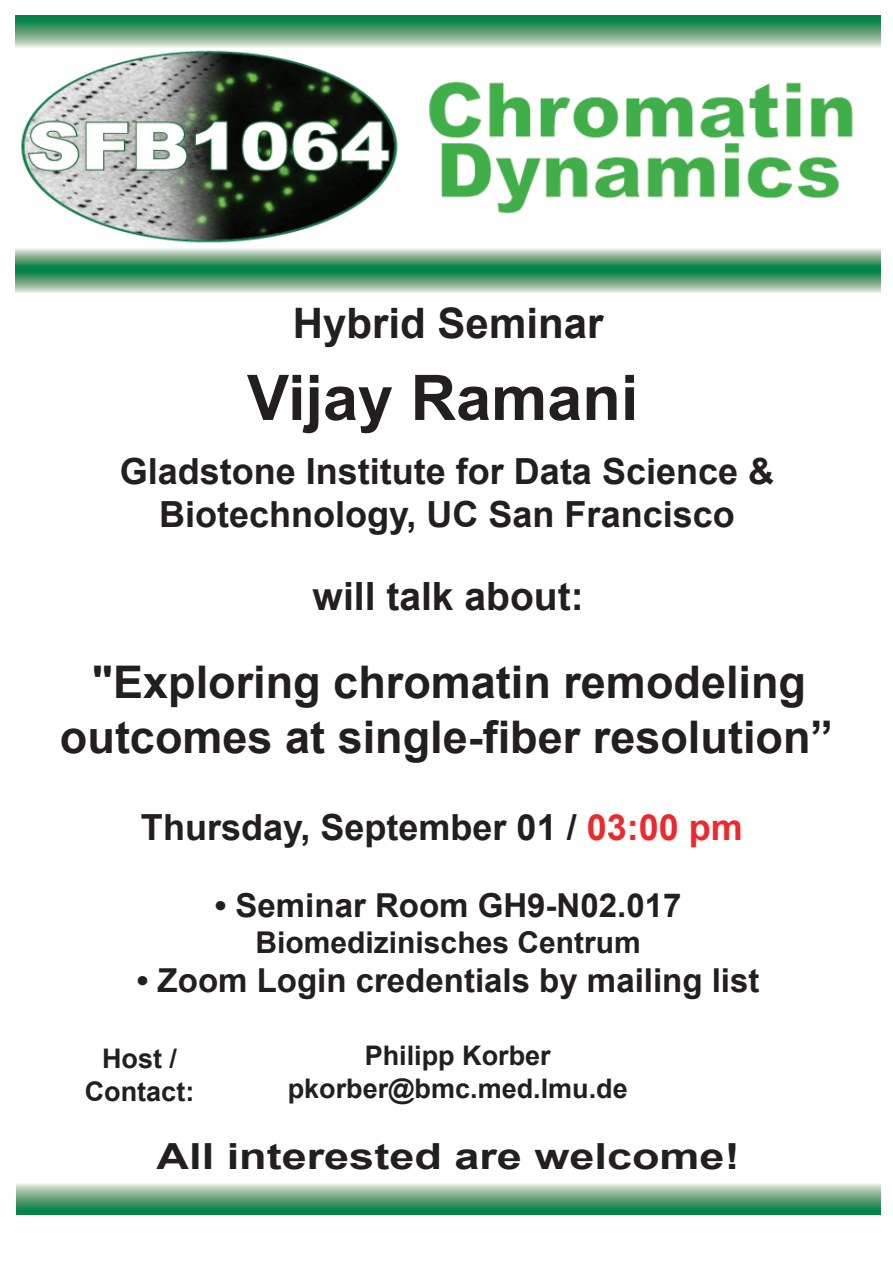
<style>
.page{position:relative;width:893px;height:1263px;background:#fff}
.page>*{position:absolute;margin:0;border:0;box-sizing:border-box;transform-origin:0 0}
.t1{font:700 63px "Arial";color:#231f20}
.t2{font:700 45px "Arial";color:#231f20}
.t3{font:700 42px "Arial";color:#231f20}
.t4{font:700 39px "Arial";color:#231f20}
.t5{font:700 36px/43.2px "Arial";color:#231f20;text-align:center}
.t6{font:700 36px "Arial";color:#231f20;scale:1.25 1}
.t7{font:700 33px "Arial";color:#231f20}
.t8{font:700 30px "Arial";color:#231f20}
.t9{font:700 27px/32.4px "Arial";color:#231f20;text-align:center}
.s1{color:#ec2a2d}
</style>
<div class="page">
<svg style="left:16px;top:1183px;width:864px;height:32px;background:#67a983"></svg>
<svg style="left:16px;top:248px;width:864px;height:45px;background:#6eac87"></svg>
<svg style="left:16px;top:15px;width:864px;height:33px;background:#64a781"></svg>
<img style="left:21px;top:50px;width:377px;height:193px">
<img style="left:429px;top:82px;width:423px;height:132px">
<p class="t3" style="left:293px;top:296px;width:312px">Hybrid Seminar</p>
<h1 class="t1" style="left:247px;top:356px;width:393px">Vijay Ramani</h1>
<p class="t5" style="left:120px;top:451px;width:656px">Gladstone Institute for Data Science &amp;<br>Biotechnology, UC San Francisco</p>
<p class="t4" style="left:312px;top:570px;width:272px">will talk about:</p>
<p class="t2" style="left:92px;top:653px;width:715px">"Exploring chromatin remodeling</p>
<p class="t2" style="left:60px;top:707px;width:774px">outcomes at single-fiber resolution”</p>
<p class="t5" style="left:141px;top:807px;width:603px">Thursday, September 01 / <span class="s1">03:00 pm</span></p>
<p class="t7" style="left:215px;top:884px;width:468px">• Seminar Room GH9-N02.017</p>
<p class="t8" style="left:255px;top:923px;width:387px">Biomedizinisches Centrum</p>
<p class="t7" style="left:137px;top:959px;width:624px">• Zoom Login credentials by mailing list</p>
<p class="t9" style="left:85px;top:1044px;width:111px">Host /<br>Contact:</p>
<p class="t9" style="left:288px;top:1041px;width:341px">Philipp Korber pkorber@bmc.med.lmu.de</p>
<p class="t6" style="left:157px;top:1132px;width:468px">All interested are welcome!</p>
</div>
